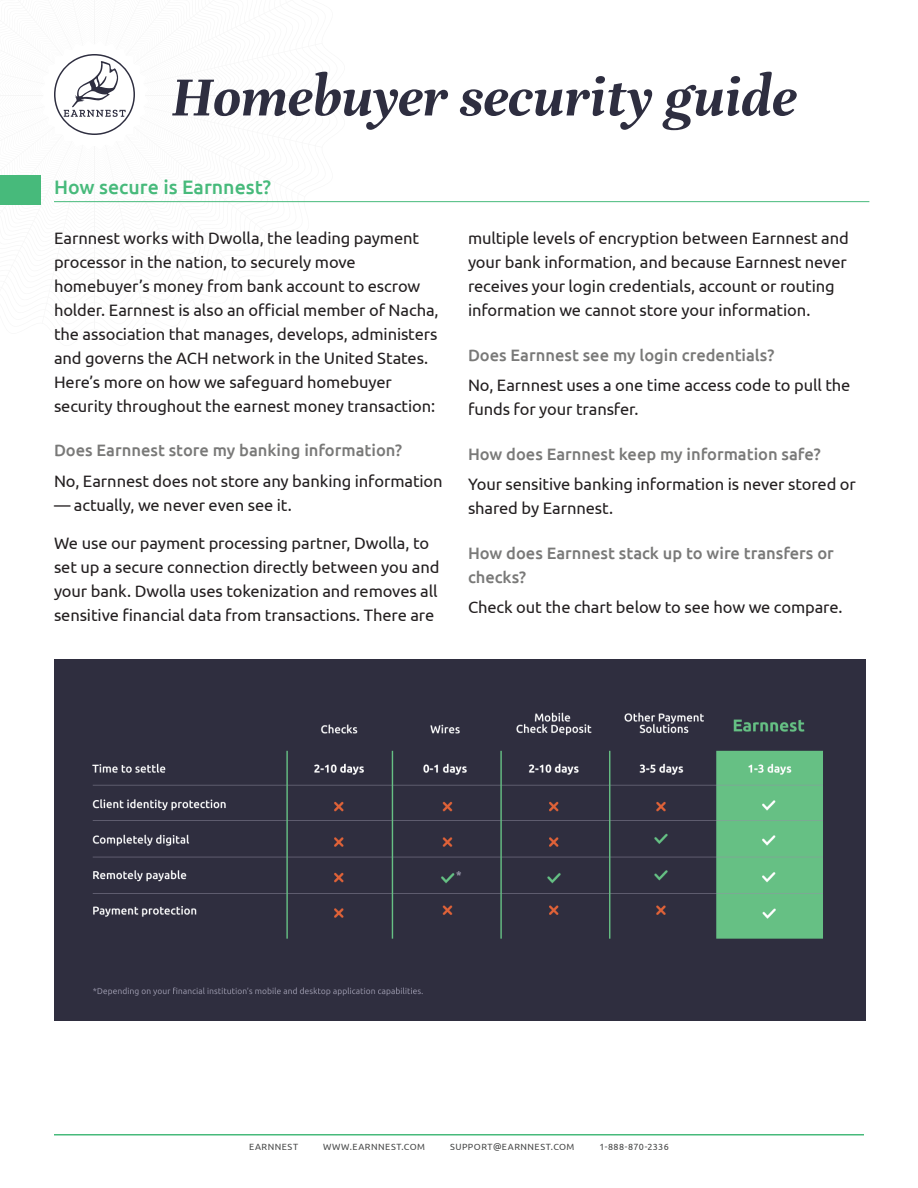
<style>
.page{position:relative;width:918px;height:1188px;background:#fff}
.page>*{position:absolute;margin:0;border:0;box-sizing:border-box;transform-origin:0 0}
.t1{font:italic 700 60px "Unna";color:#2e2e40}
.t2{font:500 19.5px "Ubuntu";color:#47ba7b}
.t3{font:16.5px/24px "Ubuntu";letter-spacing:-.005em;color:#231f20}
.t4{font:500 16.5px/24px "Ubuntu";color:#797978}
.t5{font:9px "Ubuntu";letter-spacing:.055em;color:#474848}
</style>
<div class="page">
<hr style="left:94px;top:146px;width:1px;height:183px;background:#acacac">
<hr style="left:145px;top:95px;width:183px;height:1px;background:#acacac">
<svg style="left:0;top:54px;width:322px;height:269px"></svg>
<hr style="left:54px;top:1134px;width:810px;height:2px;background:#47ba7b">
<hr style="left:54px;top:201px;width:815px;height:1px;background:#47ba7b">
<div style="left:0;top:176px;width:40px;height:29px;background:#47ba7b"></div>
<img style="left:54px;top:659px;width:811px;height:361px">
<h1 class="t1" style="left:172px;top:63px;width:626px">Homebuyer security guide</h1>
<p class="t2" style="left:54px;top:174px;width:219px">How secure is Earnnest?</p>
<p class="t3" style="left:54px;top:226px;width:386px">Earnnest works with Dwolla, the leading payment processor in the nation, to securely move homebuyer’s money from bank account to escrow holder. Earnnest is also an official member of Nacha, the association that manages, develops, administers and governs the ACH network in the United States.<br>Here’s more on how we safeguard homebuyer security throughout the earnest money transaction:</p>
<p class="t4" style="left:54px;top:438px;width:350px">Does Earnnest store my banking information?</p>
<p class="t3" style="left:54px;top:469px;width:390px">No, Earnnest does not store any banking information</p>
<p class="t3" style="left:54px;top:493px;width:239px">— actually, we never even see it.</p>
<p class="t3" style="left:54px;top:530px;width:387px">We use our payment processing partner, Dwolla, to set up a secure connection directly between you and your bank. Dwolla uses tokenization and removes all sensitive financial data from transactions. There are</p>
<p class="t3" style="left:468px;top:226px;width:382px">multiple levels of encryption between Earnnest and your bank information, and because Earnnest never receives your login credentials, account or routing information we cannot store your information.</p>
<p class="t4" style="left:468px;top:342px;width:308px">Does Earnnest see my login credentials?</p>
<p class="t3" style="left:468px;top:373px;width:384px">No, Earnnest uses a one time access code to pull the funds for your transfer.</p>
<p class="t4" style="left:468px;top:441px;width:354px">How does Earnnest keep my information safe?</p>
<p class="t3" style="left:468px;top:472px;width:389px">Your sensitive banking information is never stored or shared by Earnnest.</p>
<p class="t4" style="left:468px;top:540px;width:367px">How does Earnnest stack up to wire transfers or checks?</p>
<p class="t3" style="left:468px;top:595px;width:376px">Check out the chart below to see how we compare.</p>
<p class="t5" style="left:249px;top:1141px;width:50px">EARNNEST</p>
<p class="t5" style="left:323px;top:1141px;width:103px">WWW.EARNNEST.COM</p>
<p class="t5" style="left:450px;top:1141px;width:126px">SUPPORT@EARNNEST.COM</p>
<p class="t5" style="left:600px;top:1141px;width:71px">1-888-870-2336</p>
</div>
